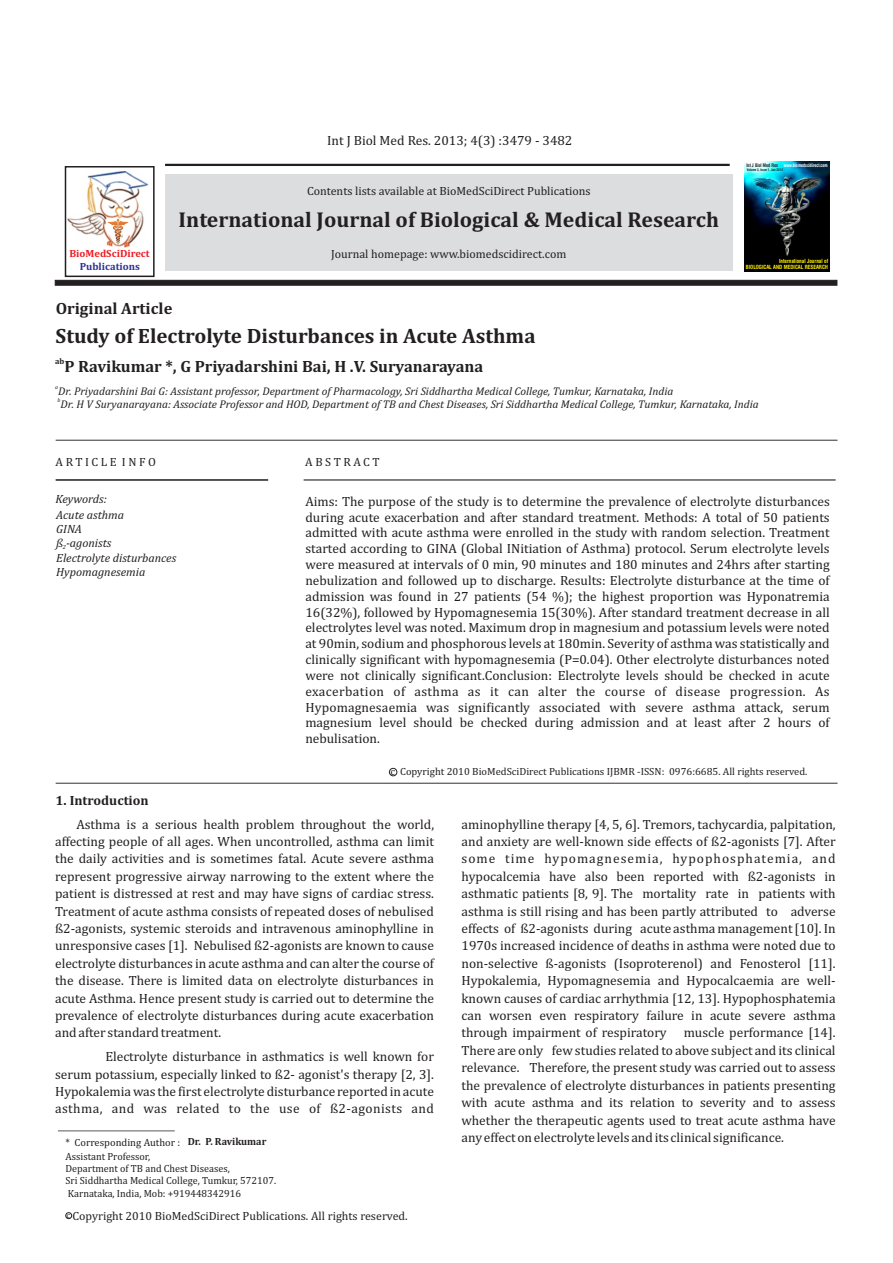
<style>
.page{position:relative;width:893px;height:1263px;background:#fff}
.page>*{position:absolute;margin:0;border:0;box-sizing:border-box;transform-origin:0 0}
.t1{font:700 21.75px "Cambria";color:#231f20}
.t2{font:700 21px "Cambria";color:#231f20}
.t3{font:700 16.5px "Cambria";color:#231f20}
.t4{font:13.5px/17.4px "Cambria";color:#231f20;text-align:justify}
.t5{font:700 13.5px "Cambria";color:#231f20}
.t6{font:12px "Cambria";color:#231f20}
.t7{font:italic 12px/14.1px "Cambria";color:#231f20}
.t8{font:12px "Cambria";letter-spacing:.215em;color:#231f20}
.t9{font:italic 11.25px "Cambria";color:#231f20}
.t10{font:10.5px/12.3px "Cambria";color:#231f20}
.t11{font:700 10.5px "Cambria";color:#ed1c24}
.t12{font:700 10.5px "Cambria";color:#231f20}
.t13{font:700 10.5px "Cambria";color:#2e3092}
.t14{font:700 8.25px "Cambria";color:#231f20}
.t15{font:8.25px "Cambria";color:#231f20}
.t16{font:italic 6px "Cambria";color:#231f20}
.t17{font:italic 5.7px "Cambria";color:#231f20}
.t18{font:700 condensed 5.55px/6.6px "Swiss 721 BT";color:#fff200;text-align:right;scale:.96 1}
.t19{font:700 condensed 4.8px "Swiss 721 BT";color:#fff;scale:.88 1}
.t20{font:700 condensed 3.45px "Swiss 721 BT";color:#231f20;scale:.92 1}
.s1{color:#231f20}
</style>
<div class="page">
<hr style="left:165px;top:164px;width:565px;height:2px;background:#231f20">
<svg style="left:55px;top:280px;width:782px;height:6px;background:#2c2829"></svg>
<div style="left:165px;top:174px;width:567px;height:96px;background:#dcddde"></div>
<hr style="left:56px;top:440px;width:781px;height:1px;background:#231f20">
<hr style="left:56px;top:480px;width:212px;height:1px;background:#231f20">
<hr style="left:304px;top:480px;width:532px;height:1px;background:#231f20">
<div style="left:65px;top:166px;width:90px;height:111px;border:2px solid #231f20"></div>
<img style="left:68px;top:171px;width:80px;height:77px">
<svg style="left:108px;top:219px;width:20px;height:25px"></svg>
<img style="left:744px;top:161px;width:85px;height:111px">
<hr style="left:56px;top:783px;width:781px;height:1px;background:#231f20">
<div style="left:389px;top:768px;width:8px;height:8px;border:1px solid #231f20;border-radius:50%"></div>
<hr style="left:58px;top:1130px;width:117px;height:1px;background:#231f20">
<div style="left:65px;top:1212px;width:7px;height:7px;border:1px solid #231f20;border-radius:50%"></div>
<p class="t4" style="left:327px;top:132px;width:247px">Int J Biol Med Res. 2013; 4(3) :3479 - 3482</p>
<p class="t6" style="left:307px;top:185px;width:285px">Contents lists available at BioMedSciDirect Publications</p>
<h1 class="t1" style="left:179px;top:210px;width:542px">International Journal of Biological &amp; Medical Research</h1>
<p class="t19" style="left:746px;top:163px;width:94px"><span class="s1">Int J Biol Med Res</span> www.biomedscidirect.com</p>
<p class="t20" style="left:747px;top:169px;width:41px">Volume 3, Issue 1, Jan 2012</p>
<p class="t6" style="left:331px;top:249px;width:237px">Journal homepage: www.biomedscidirect.com</p>
<p class="t11" style="left:69px;top:249px;width:82px">BioMedSciDirect</p>
<p class="t13" style="left:80px;top:262px;width:62px">Publications</p>
<p class="t18" style="left:746px;top:258px;width:87px">International Journal of<br>BIOLOGICAL AND MEDICAL RESEARCH</p>
<p class="t3" style="left:56px;top:301px;width:118px">Original Article</p>
<h2 class="t2" style="left:56px;top:326px;width:481px">Study of Electrolyte Disturbances in Acute Asthma</h2>
<p class="t14" style="left:55px;top:357px;width:11px">ab</p>
<p class="t3" style="left:64px;top:359px;width:420px">P Ravikumar *, G Priyadarshini Bai, H .V. Suryanarayana</p>
<p class="t17" style="left:55px;top:385px;width:4px">a</p>
<p class="t9" style="left:58px;top:386px;width:617px">Dr. Priyadarshini Bai G: Assistant professor, Department of Pharmacology, Sri Siddhartha Medical College, Tumkur, Karnataka, India</p>
<p class="t17" style="left:58px;top:398px;width:4px">b</p>
<p class="t9" style="left:61px;top:399px;width:700px">Dr. H V Suryanarayana: Associate Professor and HOD, Department of TB and Chest Diseases, Sri Siddhartha Medical College, Tumkur, Karnataka, India</p>
<p class="t8" style="left:56px;top:457px;width:102px">ARTICLE INFO</p>
<p class="t8" style="left:305px;top:457px;width:76px">ABSTRACT</p>
<p class="t7" style="left:56px;top:492px;width:70px;line-height:15.8px">Keywords:<br>Acute asthma</p>
<p class="t7" style="left:56px;top:523px;width:57px">GINA<br>ß -agonists</p>
<p class="t4" style="left:305px;top:494px;width:526px;line-height:15.9px">Aims: The purpose of the study is to determine the prevalence of electrolyte disturbances during acute exacerbation and after standard treatment. Methods: A total of 50 patients admitted with acute asthma were enrolled in the study with random selection. Treatment started according to GINA (Global INitiation of Asthma) protocol. Serum electrolyte levels were measured at intervals of 0 min, 90 minutes and 180 minutes and 24hrs after starting nebulization and followed up to discharge. Results: Electrolyte disturbance at the time of admission was found in 27 patients (54 %); the highest proportion was Hyponatremia 16(32%), followed by Hypomagnesemia 15(30%). After standard treatment decrease in all electrolytes level was noted. Maximum drop in magnesium and potassium levels were noted at 90min, sodium and phosphorous levels at 180min. Severity of asthma was statistically and clinically significant with hypomagnesemia (P=0.04). Other electrolyte disturbances noted were not clinically significant.Conclusion: Electrolyte levels should be checked in acute exacerbation of asthma as it can alter the course of disease progression. As Hypomagnesaemia was significantly associated with severe asthma attack, serum magnesium level should be checked during admission and at least after 2 hours of nebulisation.</p>
<p class="t10" style="left:390px;top:766px;width:418px">c Copyright 2010 BioMedSciDirect Publications IJBMR -ISSN: 0976:6685. All rights reserved.</p>
<p class="t16" style="left:63px;top:545px;width:5px">2</p>
<p class="t7" style="left:56px;top:552px;width:122px">Electrolyte disturbances<br>Hypomagnesemia</p>
<p class="t5" style="left:56px;top:795px;width:95px">1. Introduction</p>
<p class="t4" style="left:55px;top:816px;width:380px;text-indent:21px">Asthma is a serious health problem throughout the world, affecting people of all ages. When uncontrolled, asthma can limit the daily activities and is sometimes fatal. Acute severe asthma represent progressive airway narrowing to the extent where the patient is distressed at rest and may have signs of cardiac stress.<br>Treatment of acute asthma consists of repeated doses of nebulised ß2-agonists, systemic steroids and intravenous aminophylline in unresponsive cases [1]. Nebulised ß2-agonists are known to cause electrolyte disturbances in acute asthma and can alter the course of the disease. There is limited data on electrolyte disturbances in acute Asthma. Hence present study is carried out to determine the prevalence of electrolyte disturbances during acute exacerbation and after standard treatment.</p>
<p class="t4" style="left:55px;top:1049px;width:380px;text-indent:50px">Electrolyte disturbance in asthmatics is well known for serum potassium, especially linked to ß2- agonist's therapy [2, 3].<br>Hypokalemia was the first electrolyte disturbance reported in acute asthma, and was related to the use of ß2-agonists and</p>
<p class="t12" style="left:188px;top:1137px;width:80px">Dr. P. Ravikumar</p>
<p class="t10" style="left:66px;top:1136px;width:116px;line-height:13.5px">* Corresponding Author :<br>Assistant Professor,</p>
<p class="t10" style="left:66px;top:1163px;width:212px">Department of TB and Chest Diseases,<br>Sri Siddhartha Medical College, Tumkur, 572107.<br>Karnataka, India, Mob: +919448342916</p>
<p class="t6" style="left:72px;top:1210px;width:337px">Copyright 2010 BioMedSciDirect Publications. All rights reserved.</p>
<p class="t15" style="left:67px;top:1211px;width:5px">c</p>
<p class="t4" style="left:461px;top:816px;width:376px">aminophylline therapy [4, 5, 6]. Tremors, tachycardia, palpitation, and anxiety are well-known side effects of ß2-agonists [7]. After some time hypomagnesemia, hypophosphatemia, and hypocalcemia have also been reported with ß2-agonists in asthmatic patients [8, 9]. The mortality rate in patients with asthma is still rising and has been partly attributed to adverse effects of ß2-agonists during acute asthma management [10]. In 1970s increased incidence of deaths in asthma were noted due to non-selective ß-agonists (Isoproterenol) and Fenosterol [11].<br>Hypokalemia, Hypomagnesemia and Hypocalcaemia are well&shy;known causes of cardiac arrhythmia [12, 13]. Hypophosphatemia can worsen even respiratory failure in acute severe asthma through impairment of respiratory</p>
<p class="t4" style="left:461px;top:1025px;width:376px;text-indent:222px">muscle performance [14].<br>There are only few studies related to above subject and its clinical relevance. Therefore, the present study was carried out to assess the prevalence of electrolyte disturbances in patients presenting with acute asthma and its relation to severity and to assess whether the therapeutic agents used to treat acute asthma have any effect on electrolyte levels and its clinical significance.</p>
</div>
